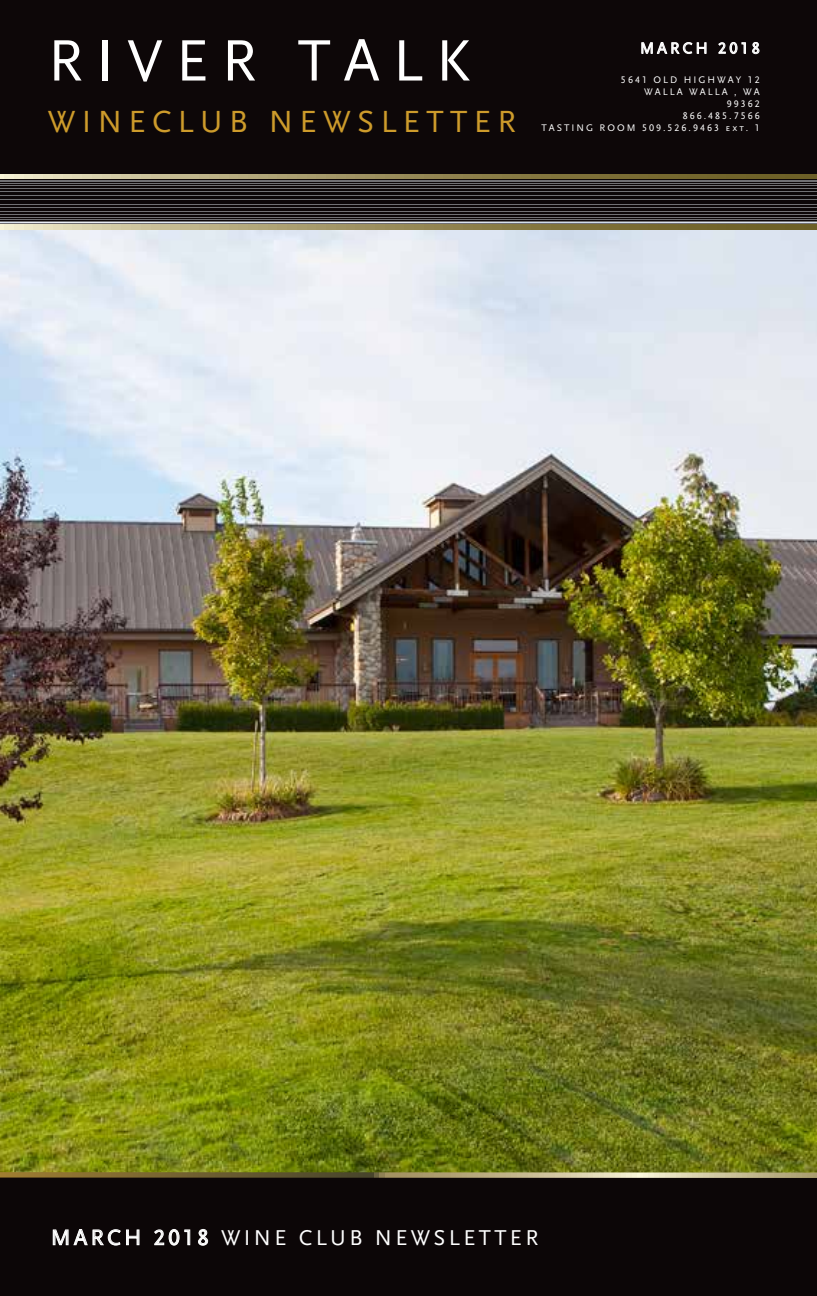
<style>
.page{position:relative;width:817px;height:1296px;background:#fff}
.page>*{position:absolute;margin:0;border:0;box-sizing:border-box;transform-origin:0 0}
.t1{font:61px "Scala Sans LF Caps";letter-spacing:.21em;color:#fff}
.t2{font:32px "Scala Sans LF Caps";letter-spacing:.2em;color:#cd9b2b}
.t3{font:22.4px "Scala Sans LF Caps";letter-spacing:.15em;color:#fff}
.t4{font:16px "Scala Sans LF Caps";letter-spacing:.2em;color:#fff}
.t5{font:10px/12px "Scala Sans LF Caps";letter-spacing:.2em;color:#fff;text-align:right}
</style>
<div class="page">
<img style="left:0;top:222px;width:816px;height:950px">
<div style="left:0;top:1175px;width:816px;height:121px;background:#0c0607"></div>
<svg style="left:0;top:1172px;width:816px;height:6px;background:#978b5d"></svg>
<div style="left:0;top:0;width:816px;height:221px;background:#0d0708"></div>
<svg style="left:641px;top:42px;width:66px;height:12px"></svg>
<svg style="left:718px;top:42px;width:42px;height:13px"></svg>
<svg style="left:52px;top:1229px;width:88px;height:17px"></svg>
<svg style="left:154px;top:1229px;width:37px;height:17px"></svg>
<svg style="left:198px;top:1228px;width:10px;height:18px"></svg>
<hr style="left:0;top:224px;width:816px;height:1px;background:#717073">
<hr style="left:0;top:223px;width:816px;height:1px;background:#717073">
<hr style="left:0;top:221px;width:816px;height:1px;background:#717073">
<hr style="left:0;top:219px;width:816px;height:1px;background:#717073">
<hr style="left:0;top:217px;width:816px;height:1px;background:#717073">
<hr style="left:0;top:214px;width:816px;height:1px;background:#717073">
<hr style="left:0;top:211px;width:816px;height:1px;background:#717073">
<hr style="left:0;top:207px;width:816px;height:1px;background:#717073">
<hr style="left:0;top:204px;width:816px;height:1px;background:#717073">
<hr style="left:0;top:178px;width:816px;height:1px;background:#717073">
<hr style="left:0;top:180px;width:816px;height:1px;background:#717073">
<hr style="left:0;top:181px;width:816px;height:1px;background:#717073">
<hr style="left:0;top:183px;width:816px;height:1px;background:#717073">
<hr style="left:0;top:185px;width:816px;height:1px;background:#717073">
<hr style="left:0;top:188px;width:816px;height:1px;background:#717073">
<hr style="left:0;top:191px;width:816px;height:1px;background:#717073">
<hr style="left:0;top:195px;width:816px;height:1px;background:#717073">
<hr style="left:0;top:199px;width:816px;height:1px;background:#717073">
<svg style="left:0;top:225px;width:816px;height:5px;background:#9e9363"></svg>
<svg style="left:0;top:174px;width:816px;height:4px;background:#9e9363"></svg>
<h1 class="t1" style="left:48px;top:28px;width:424px">RIVER TALK</h1>
<h2 class="t2" style="left:48px;top:104px;width:470px">WINECLUB NEWSLETTER</h2>
<h3 class="t4" style="left:640px;top:39px;width:121px">MARCH 2018</h3>
<p class="t5" style="left:541px;top:74px;width:220px">5641 OLD HIGHWAY 12<br>WALLA WALLA , WA<br>99362<br>866.485.7566<br>TASTING ROOM 509.526.9463 ext. 1</p>
<h3 class="t3" style="left:51px;top:1225px;width:489px">MARCH 2018 WINE CLUB NEWSLETTER</h3>
</div>
